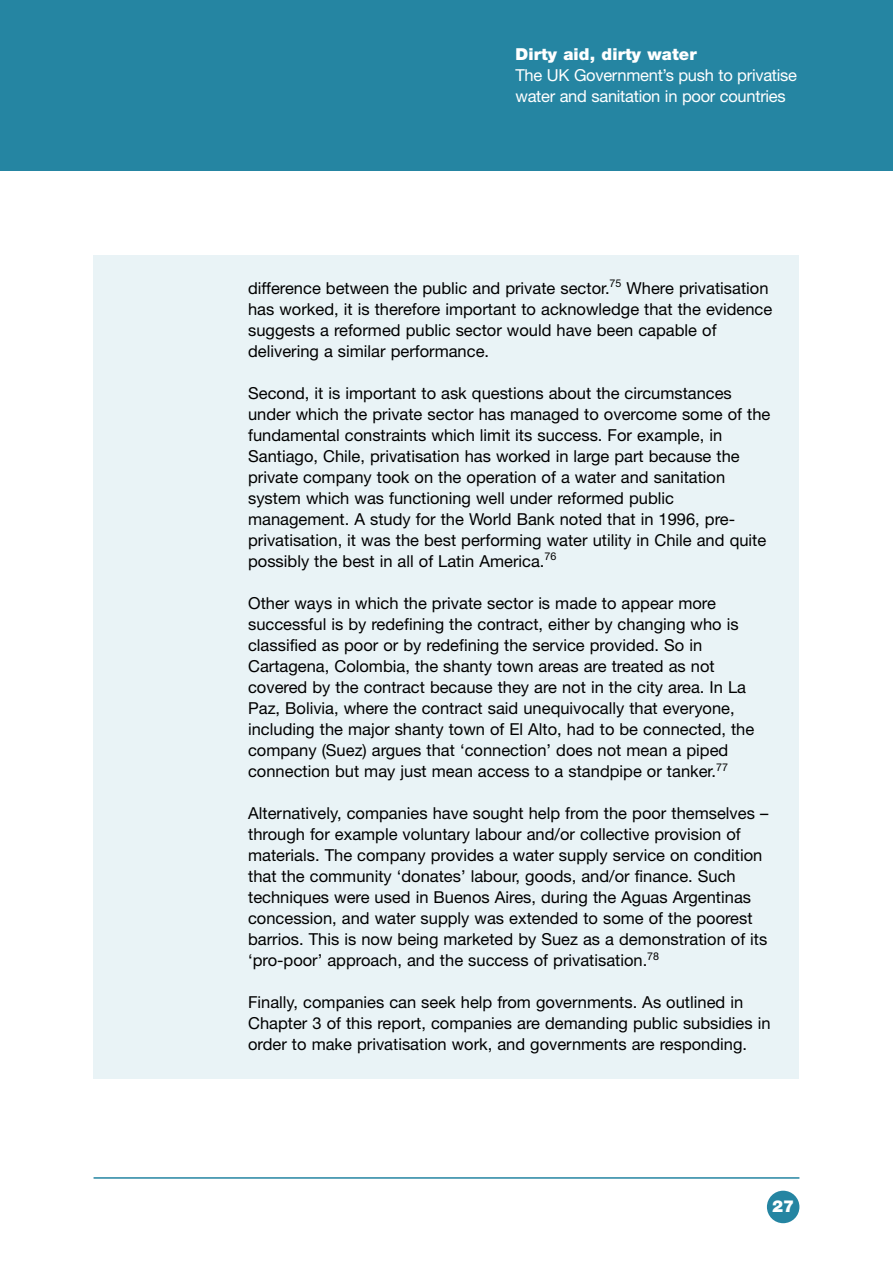
<style>
.page{position:relative;width:893px;height:1263px;background:#fff}
.page>*{position:absolute;margin:0;border:0;box-sizing:border-box;transform-origin:0 0}
.t1{font:16.5px/21px "Helvetica Neue";color:#000}
.t2{font:16.5px/21px "Helvetica Neue";letter-spacing:-.015em;color:#fff}
.t3{font:900 16.5px "Helvetica Neue";letter-spacing:.005em;color:#fff}
</style>
<div class="page">
<div style="left:94px;top:255px;width:705px;height:823px;background:#e9f3f6"></div>
<div style="left:767px;top:1191px;width:32px;height:32px;background:#2585a2;border-radius:50%"></div>
<div style="left:0;top:0;width:893px;height:170px;background:#2585a2"></div>
<hr style="left:94px;top:1177px;width:705px;height:2px;background:#2585a2">
<p class="t3" style="left:515px;top:48px;width:183px">Dirty aid, dirty water</p>
<p class="t2" style="left:515px;top:66px;width:283px">The UK Government’s push to privatise water and sanitation in poor countries</p>
<p class="t1" style="left:248px;top:279px;width:526px">difference between the public and private sector.<sup>75</sup> Where privatisation has worked, it is therefore important to acknowledge that the evidence suggests a reformed public sector would have been capable of delivering a similar performance.</p>
<p class="t1" style="left:248px;top:384px;width:524px">Second, it is important to ask questions about the circumstances under which the private sector has managed to overcome some of the fundamental constraints which limit its success. For example, in Santiago, Chile, privatisation has worked in large part because the private company took on the operation of a water and sanitation system which was functioning well under reformed public management. A study for the World Bank noted that in 1996, pre&shy;privatisation, it was the best performing water utility in Chile and quite possibly the best in all of Latin America.<sup>76</sup></p>
<p class="t1" style="left:248px;top:594px;width:508px">Other ways in which the private sector is made to appear more successful is by redefining the contract, either by changing who is classified as poor or by redefining the service provided. So in Cartagena, Colombia, the shanty town areas are treated as not covered by the contract because they are not in the city area. In La Paz, Bolivia, where the contract said unequivocally that everyone, including the major shanty town of El Alto, had to be connected, the company (Suez) argues that ‘connection’ does not mean a piped connection but may just mean access to a standpipe or tanker.<sup>77</sup></p>
<p class="t1" style="left:248px;top:804px;width:522px">Alternatively, companies have sought help from the poor themselves – through for example voluntary labour and/or collective provision of materials. The company provides a water supply service on condition that the community ‘donates’ labour, goods, and/or finance. Such techniques were used in Buenos Aires, during the Aguas Argentinas concession, and water supply was extended to some of the poorest barrios. This is now being marketed by Suez as a demonstration of its ‘pro-poor’ approach, and the success of privatisation.<sup>78</sup></p>
<p class="t1" style="left:248px;top:993px;width:524px">Finally, companies can seek help from governments. As outlined in<br>Chapter 3 of this report, companies are demanding public subsidies in order to make privatisation work, and governments are responding.</p>
<p class="t3" style="left:772px;top:1201px;width:24px">27</p>
</div>
